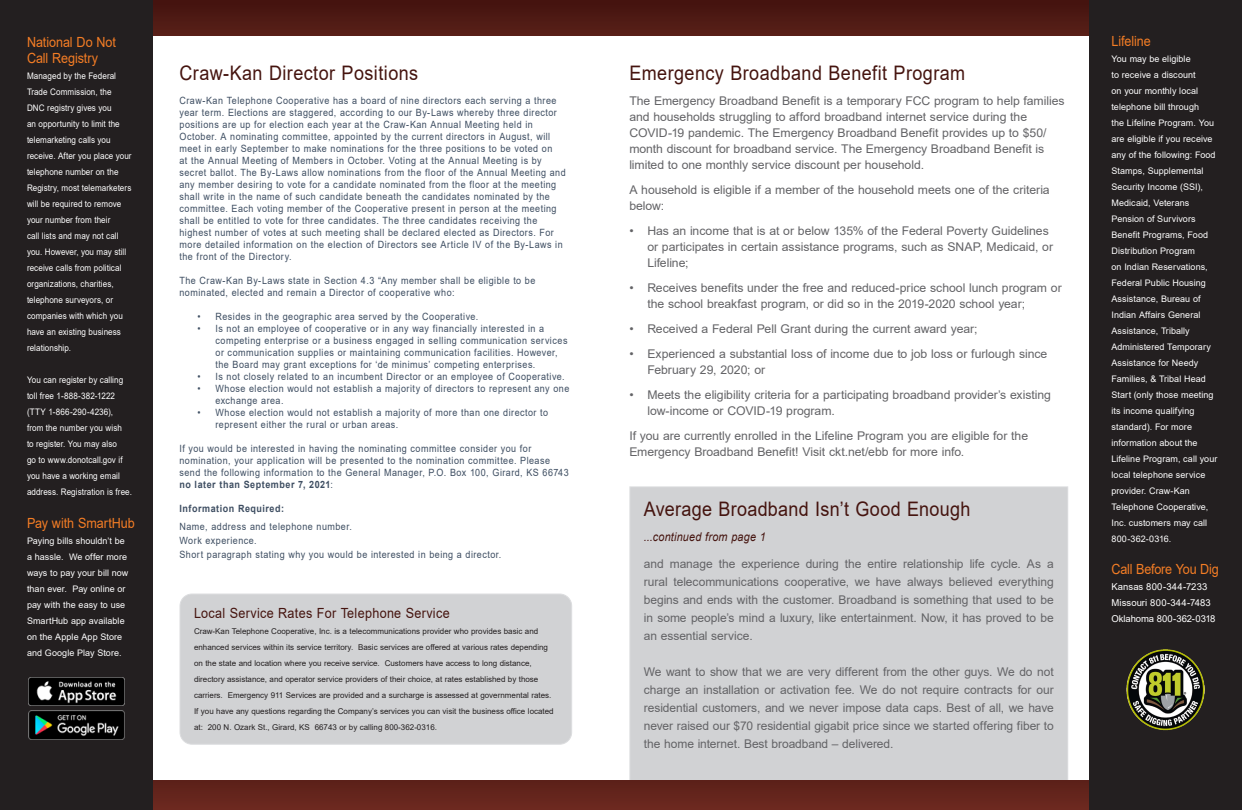
<style>
.page{position:relative;width:1242px;height:810px;background:#fff}
.page>*{position:absolute;margin:0;border:0;box-sizing:border-box;transform-origin:0 0}
.t1{font:20px "Arial";letter-spacing:.025em;color:#45140f;scale:.9 1}
.t2{font:14px/16px "Arial";letter-spacing:-.01em;color:#f47d25;scale:.9 1}
.t3{font:14px "Arial";letter-spacing:.025em;color:#45140f;scale:.9 1}
.t4{font:12px/16px "Arial";letter-spacing:-.005em;color:#636366}
.t5{font:italic 12px "Arial";letter-spacing:.02em;color:#45140f;scale:.9 1}
.t6{font:10px/12px "Arial";letter-spacing:.055em;color:#3e4e62;scale:.9 1}
.t7{font:700 10px "Arial";letter-spacing:.06em;color:#3e4e62;scale:.9 1}
.t8{font:9.5px "Arial";letter-spacing:.005em;color:#fff}
.t9{font:9px/16px "Arial";letter-spacing:.005em;color:#fff}
.t10{font:9px/16px "Arial";letter-spacing:.005em;color:#fff;scale:.9 1}
.t11{font:8px/16px "Arial";color:#231f20}
.s1{font-weight:700}
</style>
<div class="page">
<div style="left:153px;top:0;width:936px;height:36px;background:#4e1a14"></div>
<div style="left:630px;top:487px;width:438px;height:323px;background:#d1d2d4"></div>
<div style="left:153px;top:781px;width:936px;height:29px;background:#64251c"></div>
<div style="left:0;top:0;width:153px;height:810px;background:#231f20"></div>
<div style="left:1089px;top:0;width:153px;height:810px;background:#231f20"></div>
<div style="left:180px;top:594px;width:392px;height:150px;background:#d1d2d4;border-radius:12px"></div>
<div style="left:180px;top:594px;width:392px;height:151px;border:1px solid #dcdddf;border-radius:12px"></div>
<img style="left:29px;top:677px;width:95px;height:29px">
<img style="left:29px;top:711px;width:95px;height:28px">
<img style="left:1126px;top:649px;width:79px;height:81px">
<p class="t2" style="left:27px;top:34px;width:100px">National Do Not<br>Call Registry</p>
<p class="t10" style="left:27px;top:68px;width:118px">Managed by the Federal<br>Trade Commission, the<br>DNC registry gives you<br>an opportunity to limit the telemarketing calls you receive. After you place your telephone number on the<br>Registry, most telemarketers will be required to remove your number from their<br>call lists and may not call you. However, you may still receive calls from political organizations, charities, telephone surveyors, or companies with which you have an existing business relationship.</p>
<p class="t10" style="left:27px;top:372px;width:118px">You can register by calling toll free 1-888-382-1222 (TTY 1-866-290-4236),<br>from the number you wish<br>to register. You may also<br>go to www.donotcall.gov if you have a working email address. Registration is free.</p>
<p class="t2" style="left:27px;top:515px;width:121px">Pay with SmartHub</p>
<p class="t9" style="left:27px;top:532px;width:103px">Paying bills shouldn’t be a hassle. We offer more ways to pay your bill now than ever. Pay online or pay with the easy to use<br>SmartHub app available on the Apple App Store and Google Play Store.</p>
<p class="t1" style="left:180px;top:60px;width:267px">Craw-Kan Director Positions</p>
<p class="t6" style="left:180px;top:95px;width:431px">Craw-Kan Telephone Cooperative has a board of nine directors each serving a three year term. Elections are staggered, according to our By-Laws whereby three director positions are up for election each year at the Craw-Kan Annual Meeting held in October. A nominating committee, appointed by the current directors in August, will meet in early September to make nominations for the three positions to be voted on<br>at the Annual Meeting of Members in October. Voting at the Annual Meeting is by secret ballot. The By-Laws allow nominations from the floor of the Annual Meeting and any member desiring to vote for a candidate nominated from the floor at the meeting shall write in the name of such candidate beneath the candidates nominated by the committee. Each voting member of the Cooperative present in person at the meeting shall be entitled to vote for three candidates. The three candidates receiving the highest number of votes at such meeting shall be declared elected as Directors. For more detailed information on the election of Directors see Article IV of the By-Laws in the front of the Directory.</p>
<p class="t6" style="left:180px;top:275px;width:397px">The Craw-Kan By-Laws state in Section 4.3 “Any member shall be eligible to be nominated, elected and remain a Director of cooperative who:</p>
<p class="t6" style="left:198px;top:311px;width:314px">• Resides in the geographic area served by the Cooperative.</p>
<p class="t6" style="left:216px;top:323px;width:393px;text-indent:-18px">• Is not an employee of cooperative or in any way financially interested in a competing enterprise or a business engaged in selling communication services or communication supplies or maintaining communication facilities. However, the Board may grant exceptions for ‘de minimus’ competing enterprises.</p>
<p class="t6" style="left:198px;top:371px;width:410px">• Is not closely related to an incumbent Director or an employee of Cooperative.</p>
<p class="t6" style="left:216px;top:383px;width:395px;text-indent:-18px">• Whose election would not establish a majority of directors to represent any one exchange area.</p>
<p class="t6" style="left:216px;top:407px;width:371px;text-indent:-18px">• Whose election would not establish a majority of more than one director to represent either the rural or urban areas.</p>
<p class="t6" style="left:180px;top:443px;width:434px">If you would be interested in having the nominating committee consider you for nomination, your application will be presented to the nomination committee. Please send the following information to the General Manager, P.O. Box 100, Girard, KS 66743 <span class="s1">no later than September 7, 2021</span>:</p>
<p class="t7" style="left:180px;top:502px;width:118px">Information Required:</p>
<p class="t6" style="left:180px;top:521px;width:193px">Name, address and telephone number.</p>
<p class="t6" style="left:180px;top:535px;width:87px">Work experience.</p>
<p class="t6" style="left:180px;top:549px;width:359px">Short paragraph stating why you would be interested in being a director.</p>
<p class="t3" style="left:194px;top:604px;width:286px">Local Service Rates For Telephone Service</p>
<p class="t11" style="left:194px;top:623px;width:361px">Craw-Kan Telephone Cooperative, Inc. is a telecommunications provider who provides basic and enhanced services within its service territory. Basic services are offered at various rates depending on the state and location where you receive service. Customers have access to long distance, directory assistance, and operator service providers of their choice, at rates established by those carriers. Emergency 911 Services are provided and a surcharge is assessed at governmental rates.<br>If you have any questions regarding the Company’s services you can visit the business office located at: 200 N. Ozark St., Girard, KS 66743 or by calling 800-362-0316.</p>
<p class="t1" style="left:629px;top:60px;width:375px">Emergency Broadband Benefit Program</p>
<p class="t4" style="left:629px;top:93px;width:437px">The Emergency Broadband Benefit is a temporary FCC program to help families and households struggling to afford broadband internet service during the COVID-19 pandemic. The Emergency Broadband Benefit provides up to $50/ month discount for broadband service. The Emergency Broadband Benefit is limited to one monthly service discount per household.</p>
<p class="t4" style="left:629px;top:182px;width:422px">A household is eligible if a member of the household meets one of the criteria below:</p>
<p class="t4" style="left:647px;top:223px;width:407px;text-indent:-18px">• Has an income that is at or below 135% of the Federal Poverty Guidelines or participates in certain assistance programs, such as SNAP, Medicaid, or<br>Lifeline;</p>
<p class="t4" style="left:647px;top:280px;width:416px;text-indent:-18px">• Receives benefits under the free and reduced-price school lunch program or the school breakfast program, or did so in the 2019-2020 school year;</p>
<p class="t4" style="left:629px;top:321px;width:350px">• Received a Federal Pell Grant during the current award year;</p>
<p class="t4" style="left:647px;top:346px;width:402px;text-indent:-18px">• Experienced a substantial loss of income due to job loss or furlough since<br>February 29, 2020; or</p>
<p class="t4" style="left:647px;top:387px;width:405px;text-indent:-18px">• Meets the eligibility criteria for a participating broadband provider’s existing low-income or COVID-19 program.</p>
<p class="t4" style="left:629px;top:428px;width:400px">If you are currently enrolled in the Lifeline Program you are eligible for the<br>Emergency Broadband Benefit! Visit ckt.net/ebb for more info.</p>
<p class="t1" style="left:644px;top:495px;width:364px">Average Broadband Isn’t Good Enough</p>
<p class="t5" style="left:644px;top:529px;width:137px">...continued from page 1</p>
<p class="t4" style="left:644px;top:555px;width:411px;line-height:18px;text-align:justify">and manage the experience during the entire relationship life cycle. As a rural telecommunications cooperative, we have always believed everything begins and ends with the customer. Broadband is something that used to be in some people’s mind a luxury, like entertainment. Now, it has proved to be an essential service.</p>
<p class="t4" style="left:644px;top:663px;width:411px;line-height:18px;text-align:justify">We want to show that we are very different from the other guys. We do not charge an installation or activation fee. We do not require contracts for our residential customers, and we never impose data caps. Best of all, we have never raised our $70 residential gigabit price since we started offering fiber to the home internet. Best broadband – delivered.</p>
<p class="t2" style="left:1112px;top:33px;width:45px">Lifeline</p>
<p class="t9" style="left:1112px;top:51px;width:107px">You may be eligible<br>to receive a discount<br>on your monthly local telephone bill through<br>the Lifeline Program. You are eligible if you receive any of the following: Food<br>Stamps, Supplemental<br>Security Income (SSI),<br>Medicaid, Veterans<br>Pension of Survivors<br>Benefit Programs, Food<br>Distribution Program<br>on Indian Reservations,<br>Federal Public Housing<br>Assistance, Bureau of<br>Indian Affairs General<br>Assistance, Tribally<br>Administered Temporary<br>Assistance for Needy<br>Families, &amp; Tribal Head<br>Start (only those meeting its income qualifying standard). For more information about the<br>Lifeline Program, call your local telephone service provider. Craw-Kan<br>Telephone Cooperative,<br>Inc. customers may call<br>800-362-0316.</p>
<p class="t2" style="left:1112px;top:561px;width:121px">Call Before You Dig</p>
<p class="t8" style="left:1112px;top:580px;width:97px">Kansas 800-344-7233</p>
<p class="t8" style="left:1112px;top:596px;width:101px">Missouri 800-344-7483</p>
<p class="t8" style="left:1112px;top:612px;width:106px">Oklahoma 800-362-0318</p>
</div>
